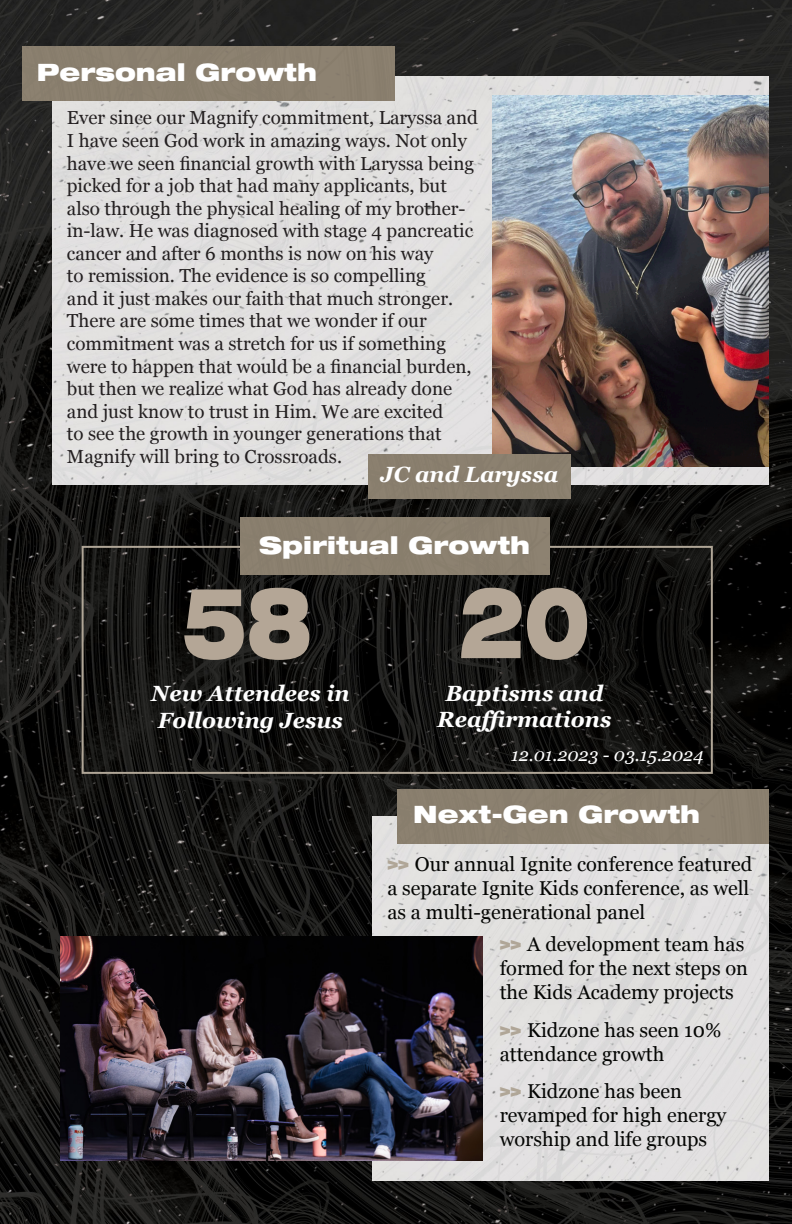
<style>
.page{position:relative;width:792px;height:1224px;background:#fff}
.page>*{position:absolute;margin:0;border:0;box-sizing:border-box;transform-origin:0 0}
.t1{font:900 expanded 99px "Helvetica Neue LT Std";color:#b4a696;scale:.68 1}
.t2{font:900 expanded 24px "Helvetica Neue LT Std";color:#fff}
.t3{font:italic 700 22px "Georgia";color:#fff}
.t4{font:20px/24px "Georgia";color:#040503}
.t5{font:18.8px/22.6px "Georgia";color:#231f20}
.t6{font:italic 18px "Georgia";color:#fff}
.s1{font-family:"Druk Wide";font-weight:800;color:#b0a697}
</style>
<div class="page">
<img style="left:0;top:0;width:792px;height:1224px">
<div style="left:82px;top:546px;width:631px;height:228px;border:2px solid #b0a697"></div>
<div style="left:240px;top:517px;width:309px;height:57px;background:#8a7f6e"></div>
<div style="left:52px;top:77px;width:717px;height:408px;background:#e1e0df"></div>
<div style="left:23px;top:47px;width:371px;height:54px;background:#8a7f6e"></div>
<img style="left:373px;top:817px;width:396px;height:363px">
<div style="left:397px;top:789px;width:372px;height:55px;background:#8a7f6e"></div>
<img style="left:61px;top:936px;width:422px;height:225px">
<img style="left:492px;top:95px;width:277px;height:372px">
<div style="left:369px;top:455px;width:202px;height:44px;background:#897f6e"></div>
<p class="t2" style="left:37px;top:56px;width:282px">Personal Growth</p>
<p class="t5" style="left:67px;top:106px;width:413px">Ever since our Magnify commitment, Laryssa and I have seen God work in amazing ways. Not only have we seen financial growth with Laryssa being picked for a job that had many applicants, but also through the physical healing of my brother&shy;in-law. He was diagnosed with stage 4 pancreatic cancer and after 6 months is now on his way<br>to remission. The evidence is so compelling<br>and it just makes our faith that much stronger.<br>There are some times that we wonder if our commitment was a stretch for us if something were to happen that would be a financial burden, but then we realize what God has already done and just know to trust in Him. We are excited<br>to see the growth in younger generations that Magnify will bring to Crossroads.</p>
<p class="t3" style="left:381px;top:458px;width:179px">JC and Laryssa</p>
<p class="t2" style="left:259px;top:530px;width:273px">Spiritual Growth</p>
<p class="t1" style="left:181px;top:558px;width:194px">58</p>
<p class="t3" style="left:151px;top:677px;width:200px">New Attendees in</p>
<p class="t3" style="left:158px;top:704px;width:187px">Following Jesus</p>
<p class="t1" style="left:459px;top:558px;width:194px">20</p>
<p class="t3" style="left:446px;top:677px;width:159px">Baptisms and</p>
<p class="t3" style="left:437px;top:703px;width:176px">Reaffirmations</p>
<p class="t6" style="left:511px;top:742px;width:194px">12.01.2023 - 03.15.2024</p>
<p class="t2" style="left:413px;top:799px;width:289px">Next-Gen Growth</p>
<p class="t4" style="left:387px;top:851px;width:366px"><span class="s1">&gt;&gt;</span> Our annual Ignite conference featured a separate Ignite Kids conference, as well as a multi-generational panel</p>
<p class="t4" style="left:500px;top:931px;width:250px"><span class="s1">&gt;&gt;</span> A development team has formed for the next steps on the Kids Academy projects</p>
<p class="t4" style="left:500px;top:1017px;width:223px"><span class="s1">&gt;&gt;</span> Kidzone has seen 10% attendance growth</p>
<p class="t4" style="left:500px;top:1078px;width:228px"><span class="s1">&gt;&gt;</span> Kidzone has been revamped for high energy worship and life groups</p>
</div>
